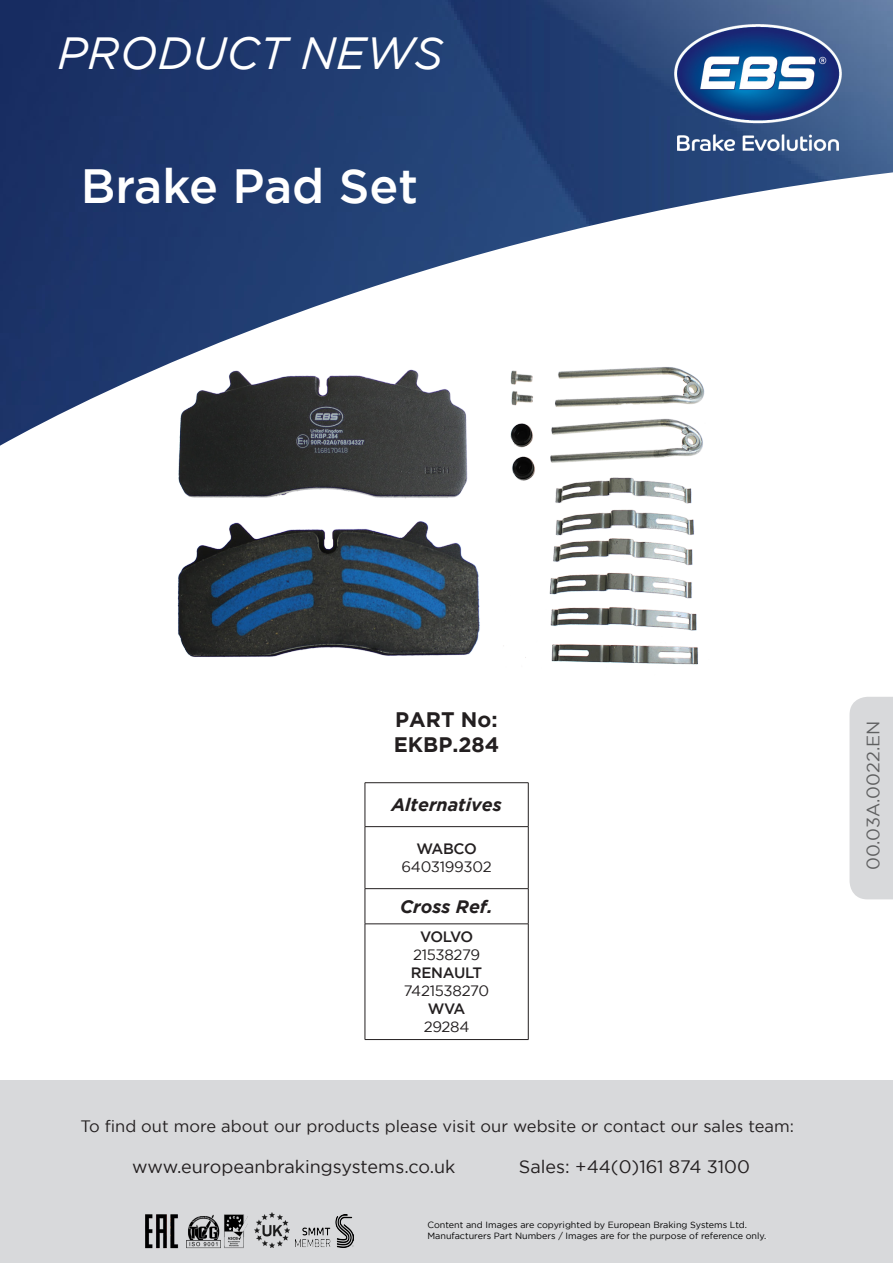
<style>
.page{position:relative;width:893px;height:1263px;background:#fff}
.page>*{position:absolute;margin:0;border:0;box-sizing:border-box;transform-origin:0 0}
.t1{font:500 48px "Gotham";color:#fff}
.t2{font:italic 45px "Gotham";color:#fff}
.t3{font:700 21px "Gotham";color:#231f20}
.t4{font:18px "Gotham";color:#231f20}
.t5{font:italic 700 18px "Gotham";color:#231f20}
.t6{font:18px "Gotham";color:#000}
.t7{font:16.5px "Gotham";color:#231f20}
.t8{font:15px "Gotham";letter-spacing:-.02em;color:#231f20}
.t9{font:500 15px "Gotham";letter-spacing:-.035em;color:#231f20}
.t10{font:9px "Gotham";color:#000}
.s1{color:#fff}
</style>
<div class="page">
<div style="left:0;top:1080px;width:893px;height:183px;background:#d8d9db"></div>
<img style="left:0;top:0;width:893px;height:446px">
<img style="left:675px;top:25px;width:166px;height:125px">
<img style="left:145px;top:1214px;width:34px;height:35px">
<img style="left:254px;top:1212px;width:36px;height:36px">
<div style="left:849px;top:697px;width:44px;height:202px;background:#d8d9db"></div>
<img style="left:186px;top:1214px;width:62px;height:35px">
<img style="left:295px;top:1214px;width:59px;height:34px">
<hr style="left:365px;top:782px;width:163px;height:1px;background:#231f20">
<hr style="left:365px;top:783px;width:1px;height:43px;background:#231f20">
<hr style="left:528px;top:783px;width:1px;height:43px;background:#231f20">
<hr style="left:365px;top:826px;width:163px;height:1px;background:#231f20">
<hr style="left:365px;top:827px;width:1px;height:61px;background:#231f20">
<hr style="left:528px;top:827px;width:1px;height:61px;background:#231f20">
<hr style="left:365px;top:888px;width:163px;height:1px;background:#231f20">
<hr style="left:365px;top:889px;width:1px;height:35px;background:#231f20">
<hr style="left:528px;top:889px;width:1px;height:35px;background:#231f20">
<hr style="left:365px;top:923px;width:163px;height:1px;background:#231f20">
<hr style="left:365px;top:924px;width:1px;height:115px;background:#231f20">
<hr style="left:528px;top:924px;width:1px;height:115px;background:#231f20">
<hr style="left:365px;top:1039px;width:163px;height:1px;background:#231f20">
<img style="left:145px;top:327px;width:593px;height:338px">
<p class="t2" style="left:58px;top:28px;width:387px">PRODUCT NEWS</p>
<p class="t1" style="left:81px;top:158px;width:339px">Brake Pad Set</p>
<p class="t3" style="left:395px;top:707px;width:104px">PART No:</p>
<p class="t3" style="left:394px;top:732px;width:107px">EKBP.284</p>
<p class="t5" style="left:391px;top:794px;width:112px">Alternatives</p>
<p class="t9" style="left:416px;top:840px;width:62px">WABCO</p>
<p class="t8" style="left:401px;top:858px;width:92px">6403199302</p>
<p class="t5" style="left:400px;top:896px;width:94px">Cross Ref.</p>
<p class="t9" style="left:420px;top:928px;width:55px">VOLVO</p>
<p class="t8" style="left:413px;top:946px;width:69px">21538279</p>
<p class="t9" style="left:411px;top:964px;width:73px">RENAULT</p>
<p class="t8" style="left:404px;top:982px;width:87px">7421538270</p>
<p class="t9" style="left:428px;top:1000px;width:39px">WVA</p>
<p class="t8" style="left:424px;top:1018px;width:47px">29284</p>
<p class="t7" style="left:81px;top:1116px;width:715px">To find out more about our products please visit our website or contact our sales team:</p>
<p class="t4" style="left:132px;top:1157px;width:325px">www.europeanbrakingsystems.co.uk</p>
<p class="t4" style="left:519px;top:1157px;width:233px">Sales: +44(0)161 874 3100</p>
<p class="t10" style="left:427px;top:1220px;width:321px">Content and Images are copyrighted by European Braking Systems Ltd.</p>
<p class="t10" style="left:427px;top:1231px;width:342px">Manufacturers Part Numbers / Images are for the purpose of reference only.<span class="s1">.</span></p>
<h3 class="t6" style="left:863px;top:870px;width:151px;rotate:-90deg">00.03A.0022.EN</h3>
</div>
